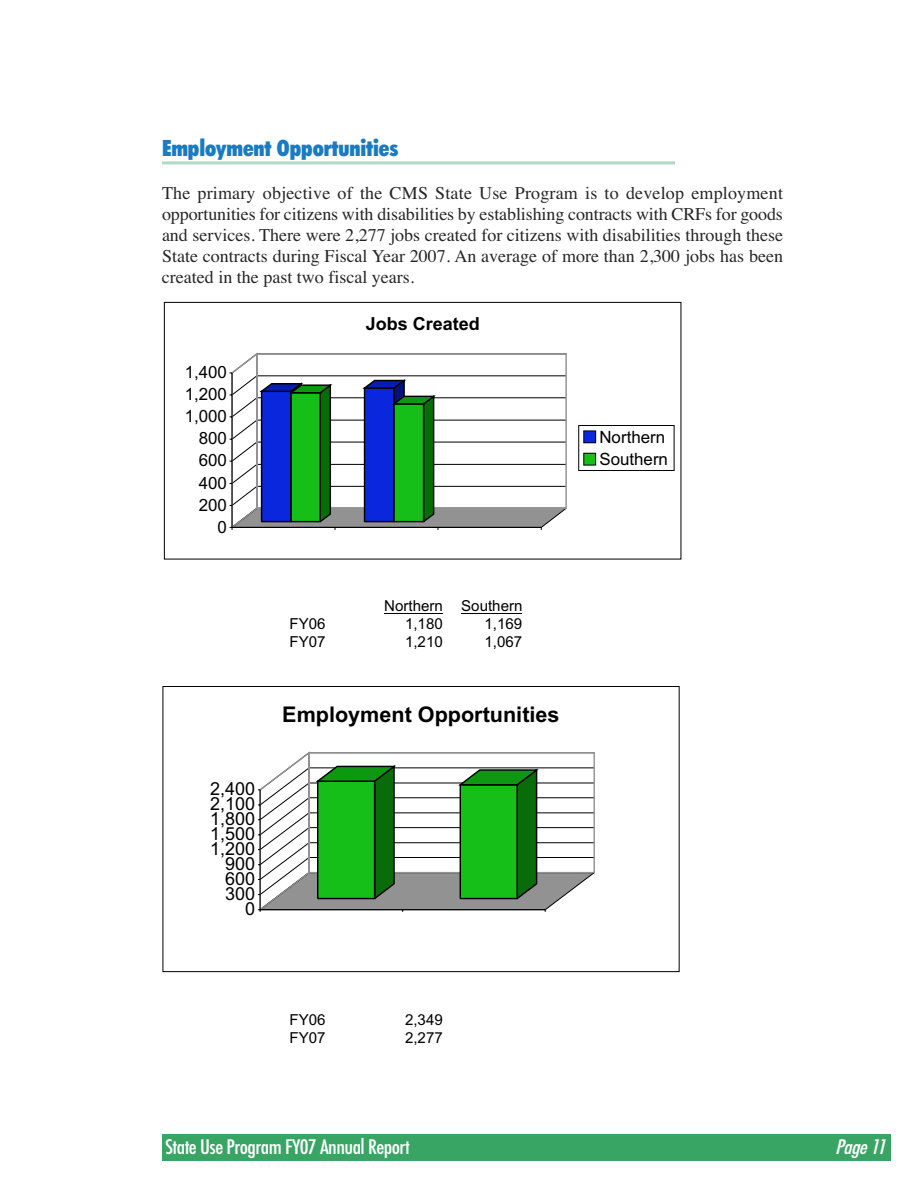
<style>
.page{position:relative;width:918px;height:1188px;background:#fff}
.page>*{position:absolute;margin:0;border:0;box-sizing:border-box;transform-origin:0 0}
.t1{font:900 condensed 22.5px "Futura BT";letter-spacing:-.005em;color:#1a7bc1}
.t2{font:700 21.6px "Arial";color:#000}
.t3{font:500 condensed 19.5px "Futura";letter-spacing:-.025em;color:#fff;scale:1.1 1}
.t4{font:italic 500 condensed 19.5px "Futura";color:#fff;scale:1.1 1}
.t5{font:18px/21px "Times";color:#272627;text-align:justify}
.t6{font:18px "Arial";color:#000}
.t7{font:700 18px "Arial";color:#000}
.t8{font:16.95px/22.4px "Arial";color:#000}
.t9{font:15.15px "Arial";color:#000}
</style>
<div class="page">
<hr style="left:162px;top:161px;width:513px;height:3px;background:#b0dbc2">
<hr style="left:384px;top:613px;width:58px;height:1px;background:#000">
<hr style="left:461px;top:613px;width:61px;height:1px;background:#000">
<div style="left:164px;top:302px;width:517px;height:257px;border:1px solid #000"></div>
<svg style="left:230px;top:352px;width:337px;height:157px"></svg>
<svg style="left:230px;top:373px;width:336px;height:157px"></svg>
<div style="left:579px;top:425px;width:95px;height:46px;border:1px solid #000"></div>
<div style="left:584px;top:431px;width:12px;height:12px;background:#0a27dd"></div>
<div style="left:584px;top:431px;width:12px;height:12px;border:1px solid #000"></div>
<div style="left:584px;top:453px;width:12px;height:12px;background:#15bf18"></div>
<div style="left:584px;top:453px;width:12px;height:12px;border:1px solid #000"></div>
<div style="left:163px;top:686px;width:516px;height:286px;border:1px solid #000"></div>
<svg style="left:293px;top:751px;width:302px;height:123px"></svg>
<svg style="left:258px;top:764px;width:336px;height:148px"></svg>
<div style="left:162px;top:1134px;width:729px;height:27px;background:#39a565"></div>
<p class="t1" style="left:162px;top:135px;width:238px">Employment Opportunities</p>
<p class="t5" style="left:162px;top:182px;width:623px">The primary objective of the CMS State Use Program is to develop employment opportunities for citizens with disabilities by establishing contracts with CRFs for goods and services. There were 2,277 jobs created for citizens with disabilities through these State contracts during Fiscal Year 2007. An average of more than 2,300 jobs has been created in the past two fiscal years.</p>
<p class="t8" style="left:185px;top:361px;width:44px">1,400</p>
<p class="t8" style="left:185px;top:383px;width:44px">1,200</p>
<p class="t8" style="left:185px;top:405px;width:44px">1,000</p>
<p class="t8" style="left:199px;top:427px;width:30px">800</p>
<p class="t8" style="left:199px;top:449px;width:30px">600</p>
<p class="t8" style="left:199px;top:472px;width:30px">400</p>
<p class="t8" style="left:199px;top:494px;width:30px">200</p>
<p class="t8" style="left:217px;top:516px;width:11px">0</p>
<p class="t6" style="left:210px;top:778px;width:47px">2,400</p>
<p class="t6" style="left:210px;top:793px;width:47px">2,100</p>
<p class="t6" style="left:210px;top:808px;width:47px">1,800</p>
<p class="t6" style="left:210px;top:823px;width:47px">1,500</p>
<p class="t6" style="left:210px;top:838px;width:47px">1,200</p>
<p class="t6" style="left:225px;top:853px;width:32px">900</p>
<p class="t6" style="left:225px;top:868px;width:32px">600</p>
<p class="t6" style="left:225px;top:883px;width:32px">300</p>
<p class="t6" style="left:245px;top:898px;width:12px">0</p>
<p class="t7" style="left:366px;top:313px;width:116px">Jobs Created</p>
<p class="t9" style="left:384px;top:597px;width:140px">Northern Southern</p>
<p class="t9" style="left:289px;top:615px;width:38px">FY06</p>
<p class="t9" style="left:405px;top:615px;width:39px">1,180</p>
<p class="t9" style="left:485px;top:615px;width:39px">1,169</p>
<p class="t9" style="left:289px;top:633px;width:38px">FY07</p>
<p class="t9" style="left:405px;top:633px;width:39px">1,210</p>
<p class="t9" style="left:485px;top:633px;width:39px">1,067</p>
<p class="t2" style="left:282px;top:702px;width:279px">Employment Opportunities</p>
<p class="t9" style="left:289px;top:1011px;width:38px">FY06</p>
<p class="t9" style="left:405px;top:1011px;width:39px">2,349</p>
<p class="t9" style="left:289px;top:1029px;width:38px">FY07</p>
<p class="t9" style="left:405px;top:1029px;width:39px">2,277</p>
<p class="t8" style="left:599px;top:426px;width:70px">Northern<br>Southern</p>
<p class="t3" style="left:165px;top:1135px;width:224px">State Use Program FY07 Annual Report</p>
<p class="t4" style="left:835px;top:1135px;width:53px">Page 11</p>
</div>
